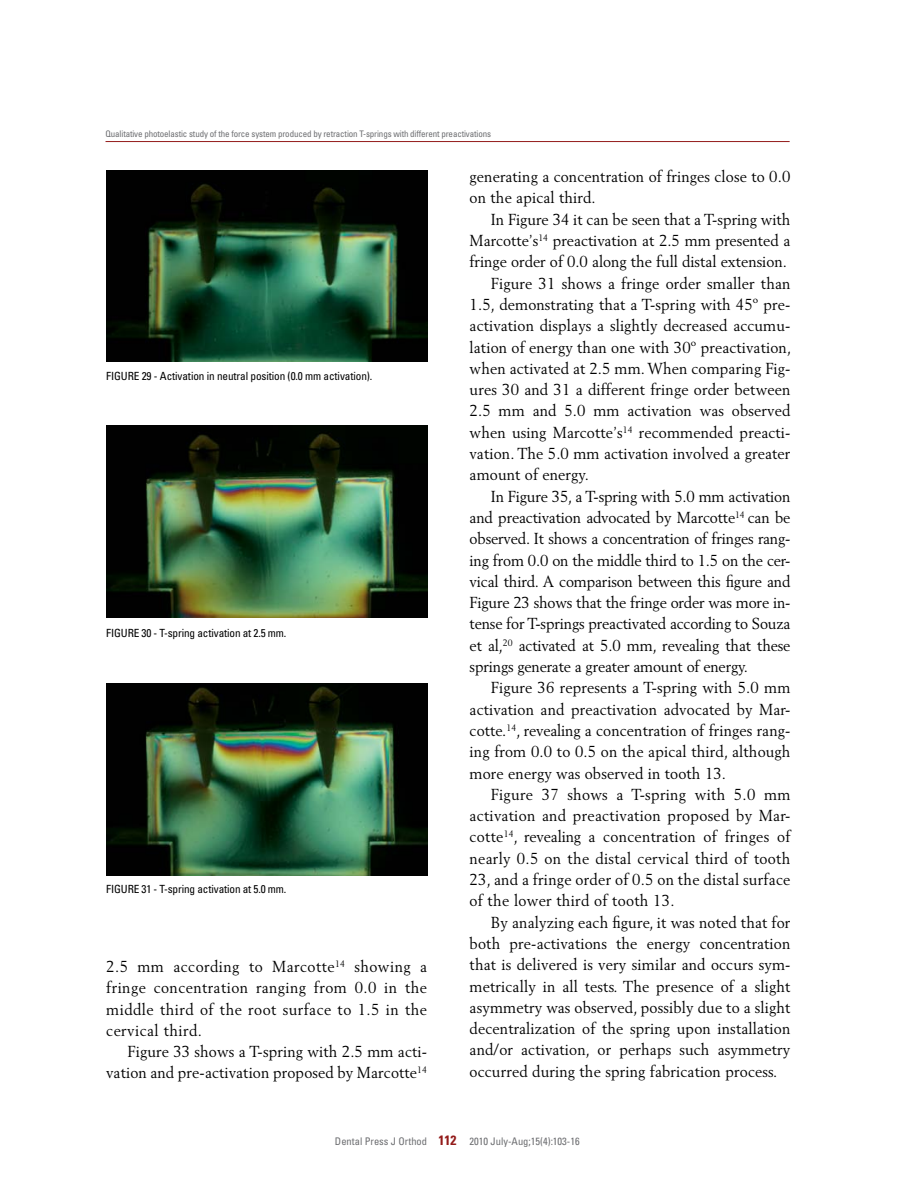
<style>
.page{position:relative;width:918px;height:1188px;background:#fff}
.page>*{position:absolute;margin:0;border:0;box-sizing:border-box;transform-origin:0 0}
.t1{font:15.75px/21.3px "Berling";letter-spacing:.01em;color:#000;text-align:justify;scale:.95 1}
.t2{font:15.75px "Berling";letter-spacing:-.01em;color:#000;scale:.95 1}
.t3{font:condensed 11.25px "Univers";letter-spacing:-.01em;color:#000}
.t4{font:condensed 10.5px "Univers";color:#6d6e71}
.t5{font:condensed 9px "Univers";letter-spacing:-.015em;color:#6d6e71}
.s1{font-weight:700;font-size:13.5px;color:#931b1a}
</style>
<div class="page">
<img style="left:107px;top:170px;width:320px;height:192px">
<img style="left:106px;top:426px;width:321px;height:191px">
<img style="left:106px;top:683px;width:321px;height:192px">
<hr style="left:106px;top:141px;width:684px;height:1px;background:#931b1a">
<p class="t5" style="left:106px;top:128px;width:387px">Qualitative photoelastic study of the force system produced by retraction T-springs with different preactivations</p>
<p class="t3" style="left:106px;top:369px;width:268px">FIGURE 29 - Activation in neutral position (0.0 mm activation).</p>
<p class="t3" style="left:106px;top:626px;width:182px">FIGURE 30 - T-spring activation at 2.5 mm.</p>
<p class="t3" style="left:106px;top:881px;width:182px">FIGURE 31 - T-spring activation at 5.0 mm.</p>
<p class="t1" style="left:106px;top:956px;width:339px">2.5 mm according to Marcotte<sup>14</sup> showing a fringe concentration ranging from 0.0 in the middle third of the root surface to 1.5 in the cervical third.</p>
<p class="t1" style="left:106px;top:1041px;width:339px;text-align:right">Figure 33 shows a T-spring with 2.5 mm acti&shy;vation and pre-activation proposed by Marcotte<sup>14</sup></p>
<p class="t1" style="left:470px;top:166px;width:339px">generating a concentration of fringes close to 0.0 on the apical third.</p>
<p class="t1" style="left:491px;top:208px;width:317px">In Figure 34 it can be seen that a T-spring with</p>
<p class="t1" style="left:470px;top:230px;width:339px">Marcotte’s<sup>14</sup> preactivation at 2.5 mm presented a</p>
<p class="t1" style="left:470px;top:251px;width:335px">fringe order of 0.0 along the full distal extension.</p>
<p class="t1" style="left:491px;top:272px;width:317px">Figure 31 shows a fringe order smaller than</p>
<p class="t1" style="left:470px;top:294px;width:339px">1.5, demonstrating that a T-spring with 45º pre-</p>
<p class="t1" style="left:470px;top:315px;width:339px">activation displays a slightly decreased accumu-</p>
<p class="t1" style="left:470px;top:336px;width:340px">lation of energy than one with 30º preactivation,</p>
<p class="t1" style="left:470px;top:357px;width:339px">when activated at 2.5 mm. When comparing Fig-</p>
<p class="t1" style="left:470px;top:379px;width:339px">ures 30 and 31 a different fringe order between</p>
<p class="t1" style="left:470px;top:400px;width:339px">2.5 mm and 5.0 mm activation was observed</p>
<p class="t1" style="left:470px;top:421px;width:339px">when using Marcotte’s<sup>14</sup> recommended preacti-</p>
<p class="t1" style="left:470px;top:443px;width:339px">vation. The 5.0 mm activation involved a greater</p>
<p class="t1" style="left:470px;top:464px;width:127px">amount of energy.</p>
<p class="t2" style="left:491px;top:487px;width:317px">In Figure 35, a T-spring with 5.0 mm activation</p>
<p class="t2" style="left:470px;top:508px;width:339px">and preactivation advocated by Marcotte<sup>14</sup> can be</p>
<p class="t2" style="left:470px;top:529px;width:339px">observed. It shows a concentration of fringes rang-</p>
<p class="t2" style="left:470px;top:550px;width:339px">ing from 0.0 on the middle third to 1.5 on the cer-</p>
<p class="t2" style="left:470px;top:572px;width:339px">vical third. A comparison between this figure and</p>
<p class="t2" style="left:470px;top:593px;width:339px">Figure 23 shows that the fringe order was more in-</p>
<p class="t2" style="left:470px;top:614px;width:339px">tense for T-springs preactivated according to Souza</p>
<p class="t2" style="left:470px;top:636px;width:339px">et al,<sup>20</sup> activated at 5.0 mm, revealing that these</p>
<p class="t2" style="left:470px;top:657px;width:295px">springs generate a greater amount of energy.</p>
<p class="t1" style="left:491px;top:677px;width:317px">Figure 36 represents a T-spring with 5.0 mm</p>
<p class="t1" style="left:470px;top:698px;width:339px">activation and preactivation advocated by Mar-</p>
<p class="t1" style="left:470px;top:720px;width:339px">cotte.<sup>14</sup>, revealing a concentration of fringes rang-</p>
<p class="t1" style="left:470px;top:741px;width:339px">ing from 0.0 to 0.5 on the apical third, although</p>
<p class="t1" style="left:470px;top:762px;width:271px">more energy was observed in tooth 13.</p>
<p class="t1" style="left:491px;top:783px;width:317px">Figure 37 shows a T-spring with 5.0 mm</p>
<p class="t1" style="left:470px;top:805px;width:339px">activation and preactivation proposed by Mar-</p>
<p class="t1" style="left:470px;top:826px;width:339px">cotte<sup>14</sup>, revealing a concentration of fringes of</p>
<p class="t1" style="left:470px;top:847px;width:339px">nearly 0.5 on the distal cervical third of tooth</p>
<p class="t1" style="left:470px;top:869px;width:339px">23, and a fringe order of 0.5 on the distal surface</p>
<p class="t1" style="left:470px;top:890px;width:217px">of the lower third of tooth 13.</p>
<p class="t1" style="left:491px;top:911px;width:317px">By analyzing each figure, it was noted that for</p>
<p class="t1" style="left:470px;top:933px;width:339px">both pre-activations the energy concentration</p>
<p class="t1" style="left:470px;top:954px;width:339px">that is delivered is very similar and occurs sym-</p>
<p class="t1" style="left:470px;top:975px;width:339px">metrically in all tests. The presence of a slight</p>
<p class="t1" style="left:470px;top:996px;width:339px">asymmetry was observed, possibly due to a slight</p>
<p class="t1" style="left:470px;top:1018px;width:339px">decentralization of the spring upon installation</p>
<p class="t1" style="left:470px;top:1039px;width:339px">and/or activation, or perhaps such asymmetry</p>
<p class="t1" style="left:470px;top:1060px;width:325px">occurred during the spring fabrication process.</p>
<p class="t4" style="left:335px;top:1134px;width:246px">Dental Press J Orthod <span class="s1">112</span> 2010 July-Aug;15(4):103-16</p>
</div>
